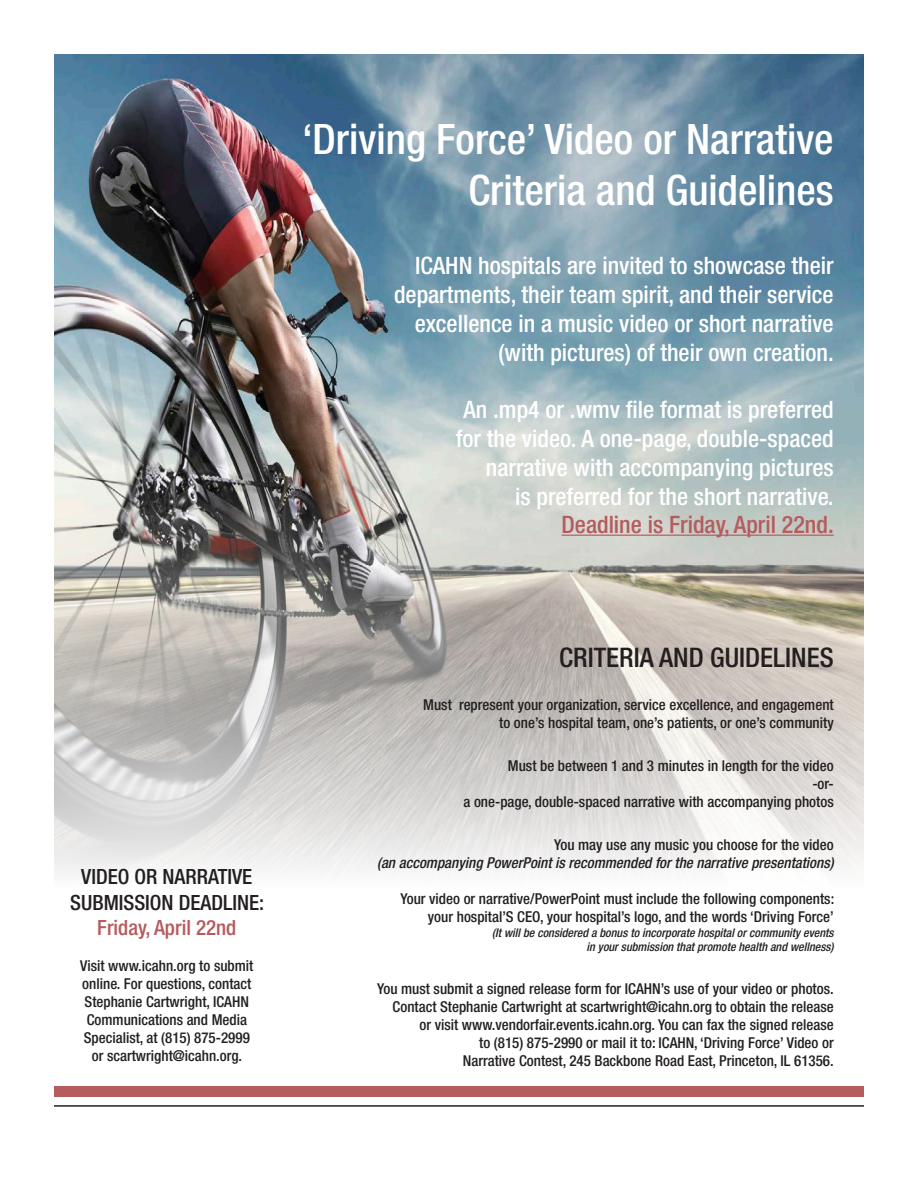
<style>
.page{position:relative;width:918px;height:1188px;background:#fff}
.page>*{position:absolute;margin:0;border:0;box-sizing:border-box;transform-origin:0 0}
.t1{font:500 condensed 42px/50.4px "Helvetica Neue LT Com";color:#fff;text-align:right}
.t2{font:500 condensed 27px "Helvetica Neue LT Com";color:#231f20}
.t3{font:500 condensed 24px "Helvetica Neue LT Com";color:#fff}
.t4{font:500 condensed 24px "Helvetica Neue LT Com";color:#b55c5e}
.t5{font:500 condensed 21px "Helvetica Neue LT Com";color:#231f20}
.t6{font:500 condensed 21px "Helvetica Neue LT Com";color:#b65b5e}
.t7{font:500 condensed 15px/18px "Helvetica Neue LT Com";color:#231f20}
.t8{font:italic 500 condensed 15px "Helvetica Neue LT Com";color:#231f20}
.t9{font:italic 500 condensed 12px "Helvetica Neue LT Com";color:#231f20}
</style>
<div class="page">
<img style="left:54px;top:54px;width:810px;height:819px">
<hr style="left:562px;top:535px;width:272px;height:1px;background:#b55c5e">
<div style="left:54px;top:1086px;width:810px;height:11px;background:#b65b5e"></div>
<hr style="left:54px;top:1105px;width:810px;height:2px;background:#231f20">
<p class="t1" style="left:303px;top:114px;width:533px">‘Driving Force’ Video or Narrative<br>Criteria and Guidelines</p>
<p class="t3" style="left:415px;top:251px;width:420px">ICAHN hospitals are invited to showcase their</p>
<p class="t3" style="left:394px;top:280px;width:441px">departments, their team spirit, and their service</p>
<p class="t3" style="left:415px;top:309px;width:421px">excellence in a music video or short narrative</p>
<p class="t3" style="left:498px;top:338px;width:337px">(with pictures) of their own creation.</p>
<p class="t3" style="left:463px;top:395px;width:372px">An .mp4 or .wmv file format is preferred</p>
<p class="t3" style="left:456px;top:424px;width:380px">for the video. A one-page, double-spaced</p>
<p class="t3" style="left:486px;top:453px;width:349px">narrative with accompanying pictures</p>
<p class="t3" style="left:515px;top:482px;width:320px">is preferred for the short narrative.</p>
<p class="t4" style="left:562px;top:511px;width:274px">Deadline is Friday, April 22nd.</p>
<p class="t5" style="left:81px;top:864px;width:173px">VIDEO OR NARRATIVE</p>
<p class="t5" style="left:70px;top:890px;width:196px">SUBMISSION DEADLINE:</p>
<p class="t6" style="left:97px;top:915px;width:141px">Friday, April 22nd</p>
<p class="t7" style="left:80px;top:956px;width:175px">Visit www.icahn.org to submit online. For questions, contact<br>Stephanie Cartwright, ICAHN</p>
<p class="t7" style="left:87px;top:1010px;width:162px">Communications and Media</p>
<p class="t7" style="left:84px;top:1028px;width:168px">Specialist, at (815) 875-2999</p>
<p class="t7" style="left:92px;top:1046px;width:152px">or scartwright@icahn.org.</p>
<p class="t2" style="left:559px;top:641px;width:276px">CRITERIA AND GUIDELINES</p>
<p class="t7" style="left:423px;top:695px;width:412px">Must represent your organization, service excellence, and engagement</p>
<p class="t7" style="left:499px;top:713px;width:336px">to one’s hospital team, one’s patients, or one’s community</p>
<p class="t7" style="left:508px;top:757px;width:327px">Must be between 1 and 3 minutes in length for the video</p>
<p class="t7" style="left:812px;top:775px;width:23px">-or-</p>
<p class="t7" style="left:464px;top:793px;width:372px">a one-page, double-spaced narrative with accompanying photos</p>
<p class="t7" style="left:554px;top:836px;width:281px">You may use any music you choose for the video</p>
<p class="t8" style="left:377px;top:854px;width:458px">(an accompanying PowerPoint is recommended for the narrative presentations)</p>
<p class="t7" style="left:400px;top:890px;width:435px">Your video or narrative/PowerPoint must include the following components:</p>
<p class="t7" style="left:428px;top:908px;width:407px">your hospital’S CEO, your hospital’s logo, and the words ‘Driving Force’</p>
<p class="t9" style="left:492px;top:925px;width:343px">(It will be considered a bonus to incorporate hospital or community events</p>
<p class="t9" style="left:587px;top:940px;width:249px">in your submission that promote health and wellness)</p>
<p class="t7" style="left:377px;top:980px;width:458px">You must submit a signed release form for ICAHN’s use of your video or photos.</p>
<p class="t7" style="left:393px;top:998px;width:443px">Contact Stephanie Cartwright at scartwright@icahn.org to obtain the release</p>
<p class="t7" style="left:419px;top:1016px;width:416px">or visit www.vendorfair.events.icahn.org. You can fax the signed release</p>
<p class="t7" style="left:479px;top:1034px;width:356px">to (815) 875-2990 or mail it to: ICAHN, ‘Driving Force’ Video or</p>
<p class="t7" style="left:463px;top:1052px;width:372px">Narrative Contest, 245 Backbone Road East, Princeton, IL 61356.</p>
</div>
